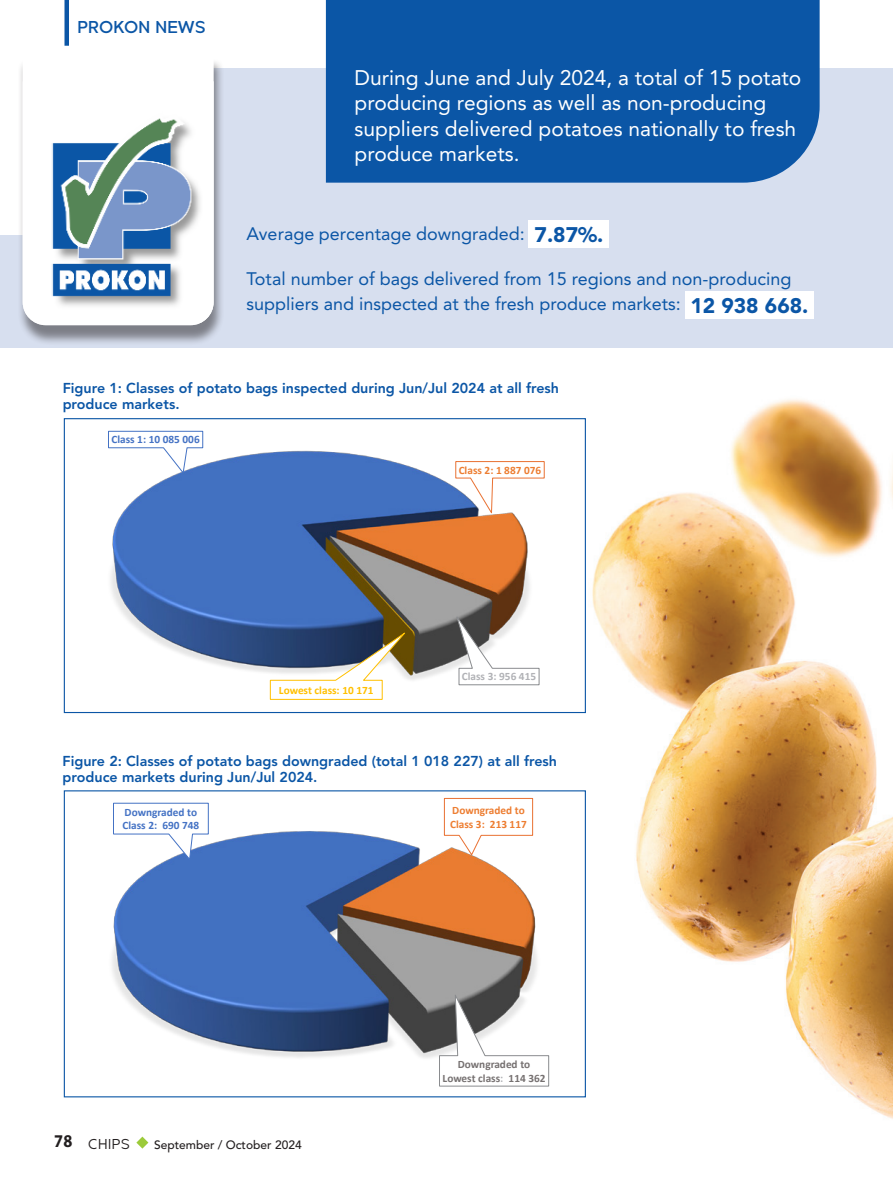
<style>
.page{position:relative;width:893px;height:1191px;background:#fff}
.page>*{position:absolute;margin:0;border:0;box-sizing:border-box;transform-origin:0 0}
.t1{font:21px/25.5px "Avenir LT Std";color:#fff}
.t2{font:900 21px "Avenir LT Std";color:#0b56a6}
.t3{font:18px/25.5px "Avenir LT Std";color:#0b56a6}
.t4{font:500 18px "Metrisch";letter-spacing:.005em;color:#0b56a6}
.t5{font:15px "Metrisch";letter-spacing:.035em;color:#231f20}
.t6{font:800 14.25px/16.5px "Avenir LT Std";color:#0b56a6}
.t7{font:500 12px "Avenir LT Std";color:#231f20}
.t8{font:700 11.25px/13.8px "Calibri";color:#4472c4}
.t9{font:700 11.25px/13.8px "Calibri";color:#ed7d31}
.t10{font:700 11.25px/13.8px "Calibri";color:#767171;text-align:center}
.t11{font:700 11.25px "Calibri";color:#ffc000}
.t12{font:700 11.25px "Calibri";color:#b1b2b6}
.s1{font-weight:900;font-size:21px}
.s2{font-family:"Myriad Pro";font-weight:700;font-size:18px}
.s3{color:#b1b2b6}
</style>
<div class="page">
<svg style="left:136px;top:1136px;width:12px;height:12px"></svg>
<div style="left:64px;top:0;width:5px;height:46px;background:#0b56a6"></div>
<div style="left:0;top:235px;width:893px;height:113px;background:#d7dfef"></div>
<div style="left:98px;top:68px;width:795px;height:192px;background:#d7dfef"></div>
<div style="left:529px;top:220px;width:80px;height:27px;background:#fff"></div>
<div style="left:17px;top:58px;width:207px;height:288px;background:#231f20;opacity:.5"></div>
<svg style="left:23px;top:58px;width:191px;height:23px"></svg>
<img style="left:23px;top:81px;width:191px;height:244px">
<div style="left:326px;top:0;width:494px;height:183px;background:#0b56a6"></div>
<div style="left:685px;top:291px;width:129px;height:28px;background:#fff"></div>
<img style="left:537px;top:399px;width:356px;height:720px">
<div style="left:70px;top:418px;width:492px;height:293px;background:#fff"></div>
<img style="left:110px;top:434px;width:429px;height:266px">
<svg style="left:108px;top:430px;width:95px;height:44px"></svg>
<svg style="left:455px;top:461px;width:90px;height:54px"></svg>
<svg style="left:455px;top:613px;width:85px;height:72px"></svg>
<svg style="left:270px;top:629px;width:138px;height:71px"></svg>
<div style="left:75px;top:792px;width:495px;height:304px;background:#fff"></div>
<img style="left:112px;top:813px;width:437px;height:274px">
<svg style="left:113px;top:802px;width:96px;height:59px"></svg>
<svg style="left:444px;top:797px;width:89px;height:59px"></svg>
<svg style="left:439px;top:992px;width:110px;height:94px"></svg>
<div style="left:64px;top:418px;width:522px;height:295px;border:1px solid #0b56a6"></div>
<div style="left:64px;top:790px;width:522px;height:307px;border:1px solid #0b56a6"></div>
<p class="t4" style="left:77px;top:17px;width:130px">PROKON NEWS</p>
<h1 class="t1" style="left:355px;top:65px;width:448px">During June and July 2024, a total of 15 potato producing regions as well as non-producing suppliers delivered potatoes nationally to fresh produce markets.</h1>
<p class="t3" style="left:247px;top:221px;width:358px">Average percentage downgraded: <span class="s1">7.87%.</span></p>
<p class="t3" style="left:247px;top:266px;width:546px">Total number of bags delivered from 15 regions and non-producing suppliers and inspected at the fresh produce markets:</p>
<h1 class="t2" style="left:690px;top:293px;width:120px">12 938 668.</h1>
<p class="t6" style="left:63px;top:379px;width:498px">Figure 1: Classes of potato bags inspected during Jun/Jul 2024 at all fresh produce markets.</p>
<p class="t8" style="left:111px;top:432px;width:90px">Class 1: 10 085 006</p>
<p class="t9" style="left:459px;top:463px;width:84px">Class 2: 1 887 076</p>
<p class="t11" style="left:279px;top:682px;width:96px">Lowest class: 10 171</p>
<p class="t12" style="left:462px;top:668px;width:76px">Class 3: 956 415</p>
<p class="t6" style="left:63px;top:752px;width:496px">Figure 2: Classes of potato bags downgraded (total 1 018 227) at all fresh produce markets during Jun/Jul 2024.</p>
<p class="t8" style="left:122px;top:804px;width:78px">Downgraded to<br>Class 2: 690 748</p>
<p class="t9" style="left:450px;top:803px;width:78px">Downgraded to<br>Class 3: 213 117</p>
<p class="t5" style="left:54px;top:1135px;width:77px"><span class="s2">78</span> CHIPS</p>
<p class="t7" style="left:154px;top:1137px;width:149px">September / October 2024</p>
<p class="t10" style="left:442px;top:1057px;width:104px">Downgraded to<br>Lowest class<span class="s3">:</span> 114 362</p>
</div>
